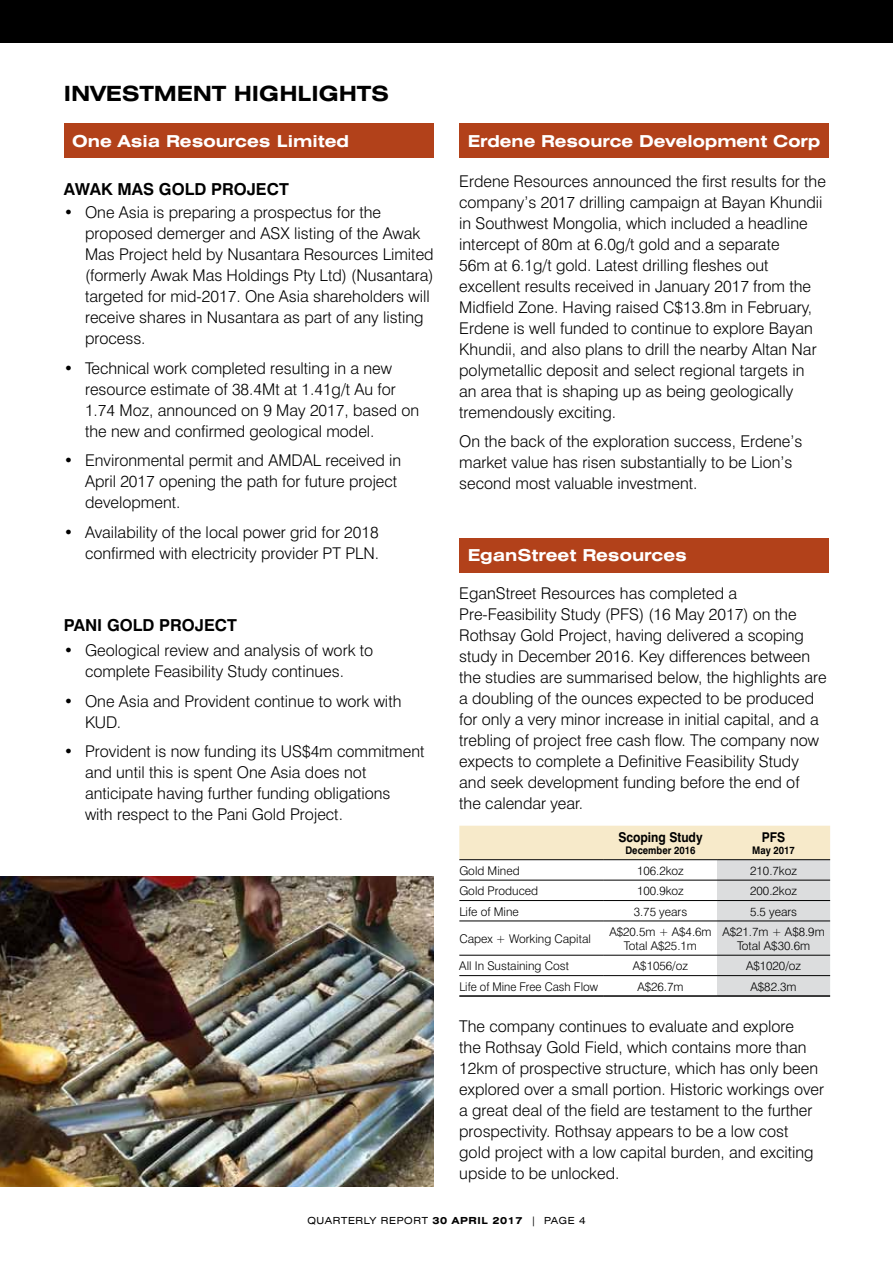
<style>
.page{position:relative;width:893px;height:1263px;background:#fff}
.page>*{position:absolute;margin:0;border:0;box-sizing:border-box;transform-origin:0 0}
.t1{font:700 expanded 21px "Swiss 721 BT";color:#000}
.t2{font:700 expanded 16.5px "Swiss 721 BT";color:#fff}
.t3{font:700 16.5px "Swiss 721 BT";color:#000}
.t4{font:300 16.2px/21px "Swiss 721 BT";color:#000}
.t5{font:700 13.5px "Swiss 721 BT";color:#000;scale:.9 1}
.t6{font:300 12px/14.4px "Swiss 721 BT";color:#000;text-align:center}
.t7{font:300 12px "Swiss 721 BT";color:#000;scale:.96 1}
.t8{font:700 10.5px "Swiss 721 BT";color:#000;scale:.9 1}
.t9{font:expanded 9.75px "Swiss 721 BT";letter-spacing:.06em;color:#000}
.s1{font-weight:700}
</style>
<div class="page">
<div style="left:64px;top:123px;width:370px;height:34px;background:#b2411a"></div>
<div style="left:459px;top:123px;width:370px;height:34px;background:#b2411a"></div>
<div style="left:459px;top:538px;width:370px;height:34px;background:#b2411a"></div>
<div style="left:0;top:0;width:893px;height:43px;background:#000"></div>
<img style="left:0;top:876px;width:434px;height:310px">
<svg style="left:459px;top:826px;width:371px;height:169px"></svg>
<hr style="left:459px;top:859px;width:145px;height:1px;background:#000">
<hr style="left:604px;top:859px;width:113px;height:1px;background:#000">
<hr style="left:717px;top:859px;width:113px;height:1px;background:#000">
<hr style="left:459px;top:880px;width:145px;height:1px;background:#000">
<hr style="left:604px;top:880px;width:113px;height:1px;background:#000">
<hr style="left:717px;top:880px;width:113px;height:1px;background:#000">
<hr style="left:459px;top:900px;width:145px;height:1px;background:#000">
<hr style="left:604px;top:900px;width:113px;height:1px;background:#000">
<hr style="left:717px;top:900px;width:113px;height:1px;background:#000">
<hr style="left:459px;top:921px;width:145px;height:1px;background:#000">
<hr style="left:604px;top:921px;width:113px;height:1px;background:#000">
<hr style="left:717px;top:921px;width:113px;height:1px;background:#000">
<hr style="left:459px;top:955px;width:145px;height:1px;background:#000">
<hr style="left:604px;top:955px;width:113px;height:1px;background:#000">
<hr style="left:717px;top:955px;width:113px;height:1px;background:#000">
<hr style="left:459px;top:975px;width:145px;height:1px;background:#000">
<hr style="left:604px;top:975px;width:113px;height:1px;background:#000">
<hr style="left:717px;top:975px;width:113px;height:1px;background:#000">
<hr style="left:459px;top:995px;width:145px;height:2px;background:#000">
<hr style="left:604px;top:995px;width:113px;height:2px;background:#000">
<hr style="left:717px;top:995px;width:113px;height:2px;background:#000">
<p class="t1" style="left:64px;top:81px;width:310px">investment highlights</p>
<p class="t2" style="left:72px;top:131px;width:278px">One Asia Resources Limited</p>
<p class="t3" style="left:64px;top:179px;width:120px">Awak Mas Gold</p>
<p class="t3" style="left:211px;top:179px;width:23px">Proje</p>
<p class="t3" style="left:267px;top:179px;width:19px">ct</p>
<p class="t4" style="left:85px;top:202px;width:350px;text-indent:-21px">• One Asia is preparing a prospectus for the proposed demerger and ASX listing of the Awak Mas Project held by Nusantara Resources Limited (formerly Awak Mas Holdings Pty Ltd) (Nusantara) targeted for mid-2017. One Asia shareholders will receive shares in Nusantara as part of any listing process.</p>
<p class="t4" style="left:85px;top:358px;width:336px;text-indent:-21px">• Technical work completed resulting in a new resource estimate of 38.4Mt at 1.41g/t Au for 1.74 Moz, announced on 9 May 2017, based on the new and confirmed geological model.</p>
<p class="t4" style="left:85px;top:450px;width:318px;text-indent:-21px">• Environmental permit and AMDAL received in<br>April 2017 opening the path for future project development.</p>
<p class="t4" style="left:64px;top:521px;width:317px;text-align:right">• Availability of the local power grid for 2018 confirmed with electricity provider PT PLN.</p>
<p class="t3" style="left:64px;top:615px;width:175px">PANI GOLD PROJECT</p>
<p class="t4" style="left:64px;top:640px;width:311px;text-align:center">• Geological review and analysis of work to complete Feasibility Study continues.</p>
<p class="t4" style="left:85px;top:690px;width:318px;text-indent:-21px">• One Asia and Provident continue to work with<br>KUD.</p>
<p class="t4" style="left:85px;top:741px;width:341px;text-indent:-21px">• Provident is now funding its US$4m commitment and until this is spent One Asia does not anticipate having further funding obligations<br>with respect to the Pani Gold Project.</p>
<p class="t2" style="left:468px;top:131px;width:354px">Erdene Resource Development Corp</p>
<p class="t4" style="left:459px;top:170px;width:368px">Erdene Resources announced the first results for the company’s 2017 drilling campaign at Bayan Khundii in Southwest Mongolia, which included a headline intercept of 80m at 6.0g/t gold and a separate<br>56m at 6.1g/t gold. Latest drilling fleshes out excellent results received in January 2017 from the Midfield Zone. Having raised C$13.8m in February, Erdene is well funded to continue to explore Bayan Khundii, and also plans to drill the nearby Altan Nar polymetallic deposit and select regional targets in an area that is shaping up as being geologically tremendously exciting.</p>
<p class="t4" style="left:459px;top:431px;width:345px">On the back of the exploration success, Erdene’s market value has risen substantially to be Lion’s second most valuable investment.</p>
<p class="t2" style="left:468px;top:546px;width:221px">EganStreet Resources</p>
<p class="t4" style="left:459px;top:582px;width:369px">EganStreet Resources has completed a Pre-Feasibility Study (PFS) (16 May 2017) on the Rothsay Gold Project, having delivered a scoping study in December 2016. Key differences between the studies are summarised below, the highlights are a doubling of the ounces expected to be produced for only a very minor increase in initial capital, and a trebling of project free cash flow. The company now expects to complete a Definitive Feasibility Study and seek development funding before the end of<br>the calendar year.</p>
<p class="t5" style="left:618px;top:829px;width:95px">Scoping Study</p>
<p class="t8" style="left:625px;top:844px;width:79px">December 2016</p>
<p class="t5" style="left:762px;top:829px;width:28px">PFS</p>
<p class="t8" style="left:752px;top:844px;width:49px">May 2017</p>
<p class="t6" style="left:459px;top:863px;width:62px">Gold Mined</p>
<p class="t6" style="left:637px;top:863px;width:48px">106.2koz</p>
<p class="t6" style="left:750px;top:863px;width:48px">210.7koz</p>
<p class="t6" style="left:459px;top:883px;width:80px">Gold Produced</p>
<p class="t6" style="left:637px;top:883px;width:48px">100.9koz</p>
<p class="t6" style="left:750px;top:883px;width:48px">200.2koz</p>
<p class="t6" style="left:459px;top:904px;width:61px">Life of Mine</p>
<p class="t6" style="left:634px;top:904px;width:55px">3.75 years</p>
<p class="t6" style="left:750px;top:904px;width:49px">5.5 years</p>
<p class="t6" style="left:459px;top:931px;width:133px">Capex + Working Capital</p>
<p class="t6" style="left:609px;top:924px;width:104px">A$20.5m + A$4.6m<br>Total A$25.1m</p>
<p class="t6" style="left:722px;top:924px;width:104px">A$21.7m + A$8.9m<br>Total A$30.6m</p>
<p class="t6" style="left:459px;top:959px;width:111px">All In Sustaining Cost</p>
<p class="t6" style="left:633px;top:959px;width:57px">A$1056/oz</p>
<p class="t6" style="left:746px;top:959px;width:57px">A$1020/oz</p>
<p class="t7" style="left:459px;top:979px;width:146px">Life of Mine Free Cash Flow</p>
<p class="t6" style="left:637px;top:979px;width:48px">A$26.7m</p>
<p class="t6" style="left:750px;top:979px;width:48px">A$82.3m</p>
<p class="t4" style="left:459px;top:1016px;width:366px">The company continues to evaluate and explore<br>the Rothsay Gold Field, which contains more than 12km of prospective structure, which has only been explored over a small portion. Historic workings over a great deal of the field are testament to the further prospectivity. Rothsay appears to be a low cost<br>gold project with a low capital burden, and exciting upside to be unlocked.</p>
<p class="t9" style="left:307px;top:1214px;width:280px">QUARTERLY REPORT <span class="s1">30 April 2017</span> | PAGE 4</p>
</div>
